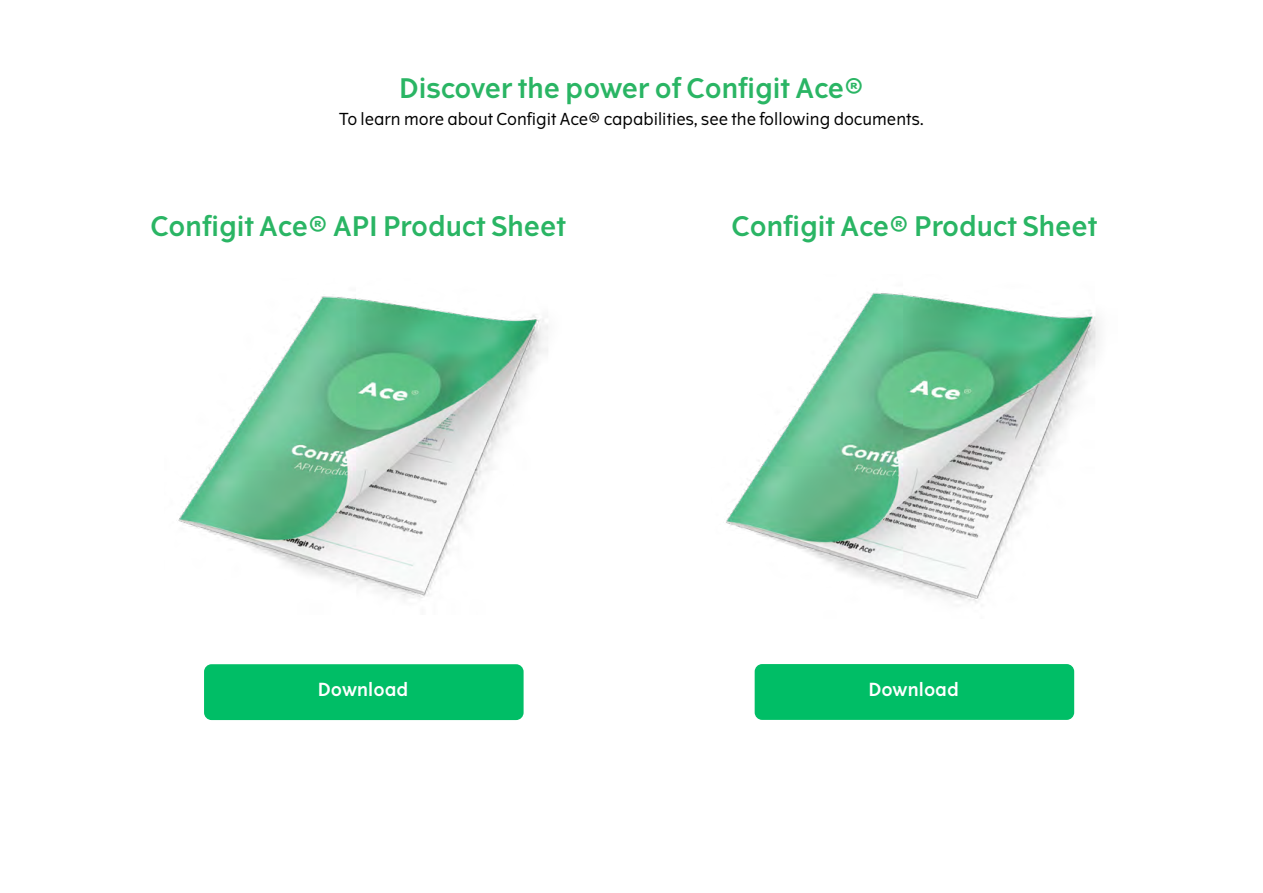
<style>
.page{position:relative;width:1263px;height:893px;background:#fff}
.page>*{position:absolute;margin:0;border:0;box-sizing:border-box;transform-origin:0 0}
.t1{font:600 27px "The Wave";color:#2ab564}
.t2{font:18px "The Wave D Bd";color:#fff}
.t3{font:16.5px "The Wave";color:#000}
</style>
<div class="page">
<img style="left:178px;top:296px;width:370px;height:302px">
<div style="left:204px;top:664px;width:320px;height:56px;background:#00be66;border-radius:8px"></div>
<img style="left:726px;top:293px;width:373px;height:310px">
<div style="left:755px;top:664px;width:319px;height:56px;background:#00be66;border-radius:8px"></div>
<p class="t1" style="left:399px;top:71px;width:466px">Discover the power of Configit Ace®</p>
<p class="t3" style="left:339px;top:108px;width:586px">To learn more about Configit Ace® capabilities, see the following documents.</p>
<p class="t1" style="left:150px;top:209px;width:417px">Configit Ace® API Product Sheet</p>
<p class="t1" style="left:731px;top:209px;width:367px">Configit Ace® Product Sheet</p>
<p class="t2" style="left:318px;top:678px;width:92px">Download</p>
<p class="t2" style="left:868px;top:678px;width:92px">Download</p>
</div>
